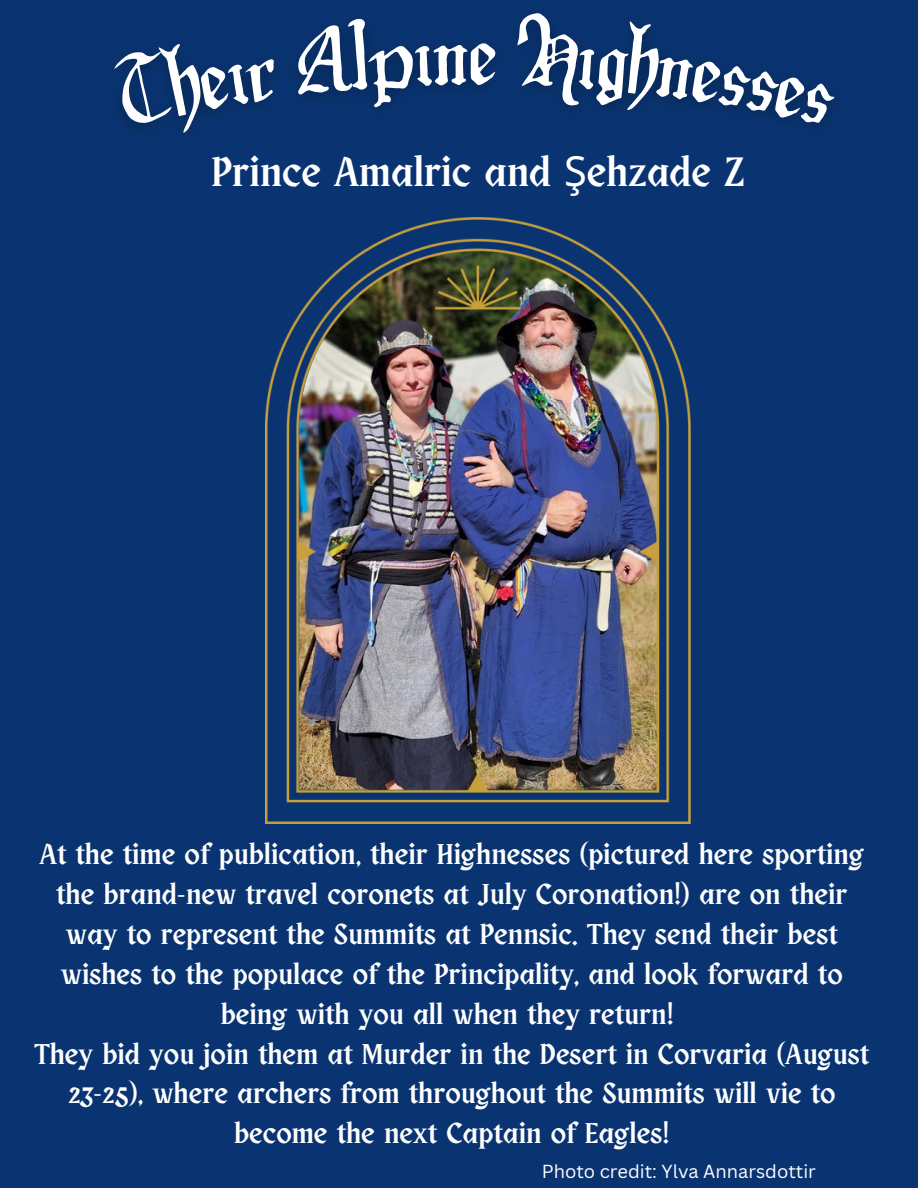
<style>
.page{position:relative;width:918px;height:1188px;background:#0a3471}
.page>*{position:absolute;margin:0;border:0;box-sizing:border-box;transform-origin:0 0}
.t1{font:90.6px "Isabella";color:#fff}
.t2{font:41.55px "Obra Letra";color:#fff}
.t3{font:28.95px/39.9px "Obra Letra";color:#fff;text-align:center}
.t4{font:18.3px "Canva Sans";color:#fff}
.s1{font-family:"Noto Sans"}
</style>
<div class="page">
<img style="left:266px;top:217px;width:424px;height:606px">
<svg style="left:114px;top:44px;width:165px;height:90px"></svg>
<svg style="left:292px;top:17px;width:176px;height:90px"></svg>
<svg style="left:515px;top:11px;width:322px;height:116px"></svg>
<h1 class="t1" style="left:469px;top:-27px;width:30px">e</h1>
<h2 class="t2" style="left:212px;top:154px;width:535px">Prince Amalric and <span class="s1">Ş</span>ehzade Z</h2>
<p class="t3" style="left:34px;top:837px;width:836px">At the time of publication, their Highnesses (pictured here sporting the brand-new travel coronets at July Coronation!) are on their way to represent the Summits at Pennsic. They send their best wishes to the populace of the Principality, and look forward to being with you all when they return!<br>They bid you join them at Murder in the Desert in Corvaria (August 23-25), where archers from throughout the Summits will vie to become the next Captain of Eagles!</p>
<p class="t4" style="left:542px;top:1159px;width:276px">Photo credit: Ylva Annarsdottir</p>
</div>
